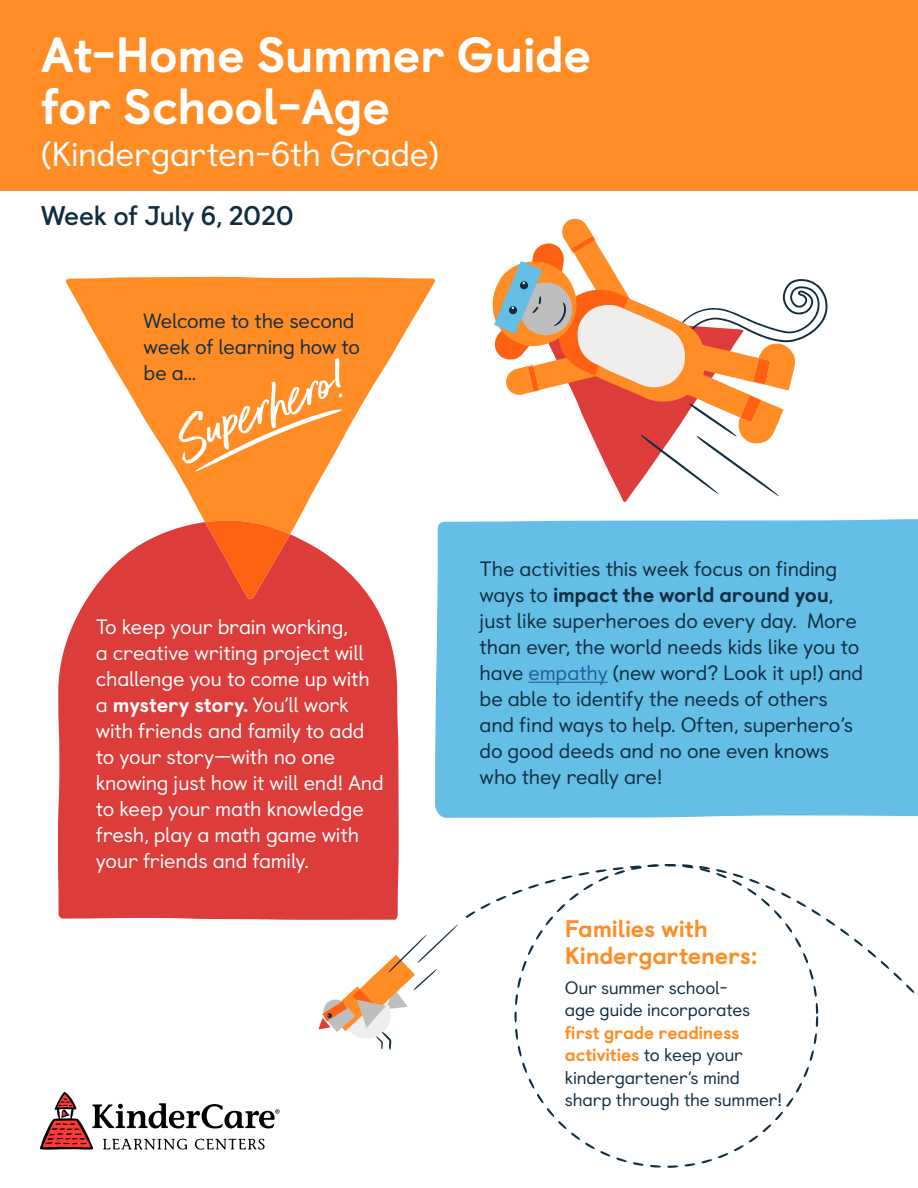
<style>
.page{position:relative;width:918px;height:1188px;background:#fff}
.page>*{position:absolute;margin:0;border:0;box-sizing:border-box;transform-origin:0 0}
.t1{font:italic 60.9px "Better Times";color:#fff}
.t2{font:800 49.5px/52.5px "Castledown";letter-spacing:-.01em;color:#fff}
.t3{font:34.5px "Castledown";letter-spacing:-.01em;color:#fff}
.t4{font:700 27px "Castledown";letter-spacing:-.01em;color:#102e41}
.t5{font:800 24px/27px "Castledown";letter-spacing:-.01em;color:#ff8c24}
.t6{font:20.7px/26px "Castledown";letter-spacing:-.01em;color:#102e41}
.t7{font:20.7px/26px "Castledown";letter-spacing:-.01em;color:#fff}
.t8{font:18px/22.5px "Castledown";letter-spacing:-.015em;color:#102e41}
.s1{font-weight:800}
.s2{color:#215e9e}
.s3{font-weight:800;color:#ff8c24}
</style>
<div class="page">
<svg style="left:66px;top:277px;width:369px;height:245px;fill:#ff8c24"></svg>
<svg style="left:58px;top:522px;width:341px;height:398px;background:#df504e"></svg>
<svg style="left:205px;top:520px;width:85px;height:80px;background:#ef5426"></svg>
<div style="left:435px;top:519px;width:483px;height:299px;background:#64bee6"></div>
<div style="left:0;top:1px;width:918px;height:190px;background:#ff8c24"></div>
<svg style="left:40px;top:1092px;width:240px;height:58px"></svg>
<svg style="left:814px;top:1033px;width:3px;height:11px"></svg>
<svg style="left:810px;top:1050px;width:4px;height:11px"></svg>
<svg style="left:804px;top:1067px;width:5px;height:10px"></svg>
<svg style="left:796px;top:1083px;width:6px;height:9px"></svg>
<svg style="left:734px;top:1098px;width:59px;height:53px"></svg>
<svg style="left:718px;top:1153px;width:10px;height:5px"></svg>
<svg style="left:701px;top:1159px;width:11px;height:4px"></svg>
<svg style="left:685px;top:1163px;width:10px;height:4px"></svg>
<svg style="left:667px;top:1165px;width:11px;height:3px"></svg>
<svg style="left:650px;top:1165px;width:11px;height:3px"></svg>
<svg style="left:633px;top:1162px;width:11px;height:4px"></svg>
<svg style="left:616px;top:1158px;width:11px;height:4px"></svg>
<svg style="left:529px;top:1079px;width:81px;height:78px"></svg>
<svg style="left:522px;top:1063px;width:5px;height:10px"></svg>
<svg style="left:518px;top:1046px;width:4px;height:11px"></svg>
<svg style="left:515px;top:1029px;width:3px;height:11px"></svg>
<svg style="left:514px;top:1011px;width:3px;height:11px"></svg>
<svg style="left:515px;top:994px;width:3px;height:11px"></svg>
<svg style="left:518px;top:977px;width:3px;height:11px"></svg>
<svg style="left:522px;top:961px;width:5px;height:10px"></svg>
<svg style="left:816px;top:1003px;width:2px;height:24px"></svg>
<svg style="left:716px;top:869px;width:198px;height:128px"></svg>
<svg style="left:699px;top:866px;width:11px;height:6px"></svg>
<svg style="left:682px;top:864px;width:11px;height:4px"></svg>
<svg style="left:665px;top:864px;width:11px;height:2px"></svg>
<svg style="left:512px;top:864px;width:147px;height:91px"></svg>
<svg style="left:481px;top:896px;width:25px;height:13px"></svg>
<svg style="left:466px;top:911px;width:9px;height:7px"></svg>
<hr style="left:529px;top:682px;width:79px;height:1px;background:#215e9e">
<svg style="left:493px;top:219px;width:335px;height:283px"></svg>
<svg style="left:318px;top:924px;width:140px;height:126px"></svg>
<svg style="left:195px;top:409px;width:148px;height:63px;background:#ff9739"></svg>
<h2 class="t2" style="left:41px;top:24px;width:552px">At-Home Summer Guide for School-Age</h2>
<h3 class="t3" style="left:41px;top:127px;width:399px">(Kindergarten-6th Grade)</h3>
<h3 class="t4" style="left:41px;top:194px;width:254px">Week of July 6, 2020</h3>
<p class="t6" style="left:144px;top:306px;width:218px">Welcome to the second week of learning how to be a…</p>
<h1 class="t1" style="left:161px;top:412px;width:179px;rotate:-21deg">Superhero!</h1>
<p class="t7" style="left:96px;top:612px;width:289px">To keep your brain working,<br>a creative writing project will challenge you to come up with a <span class="s1">mystery story.</span> You’ll work with friends and family to add to your story—with no one knowing just how it will end! And to keep your math knowledge fresh, play a math game with your friends and family.</p>
<p class="t6" style="left:480px;top:554px;width:385px">The activities this week focus on finding ways to <span class="s1">impact the world around you</span>, just like superheroes do every day. More than ever, the world needs kids like you to have <span class="s2">empathy</span> (new word? Look it up!) and be able to identify the needs of others and find ways to help. Often, superhero’s do good deeds and no one even knows who they really are!</p>
<p class="t5" style="left:565px;top:913px;width:194px">Families with<br>Kindergarteners:</p>
<p class="t8" style="left:565px;top:975px;width:187px">Our summer school&shy;age guide incorporates</p>
<p class="t8" style="left:565px;top:1020px;width:219px"><span class="s3">first grade readiness activities</span> to keep your kindergartener’s mind sharp through the summer!</p>
</div>
